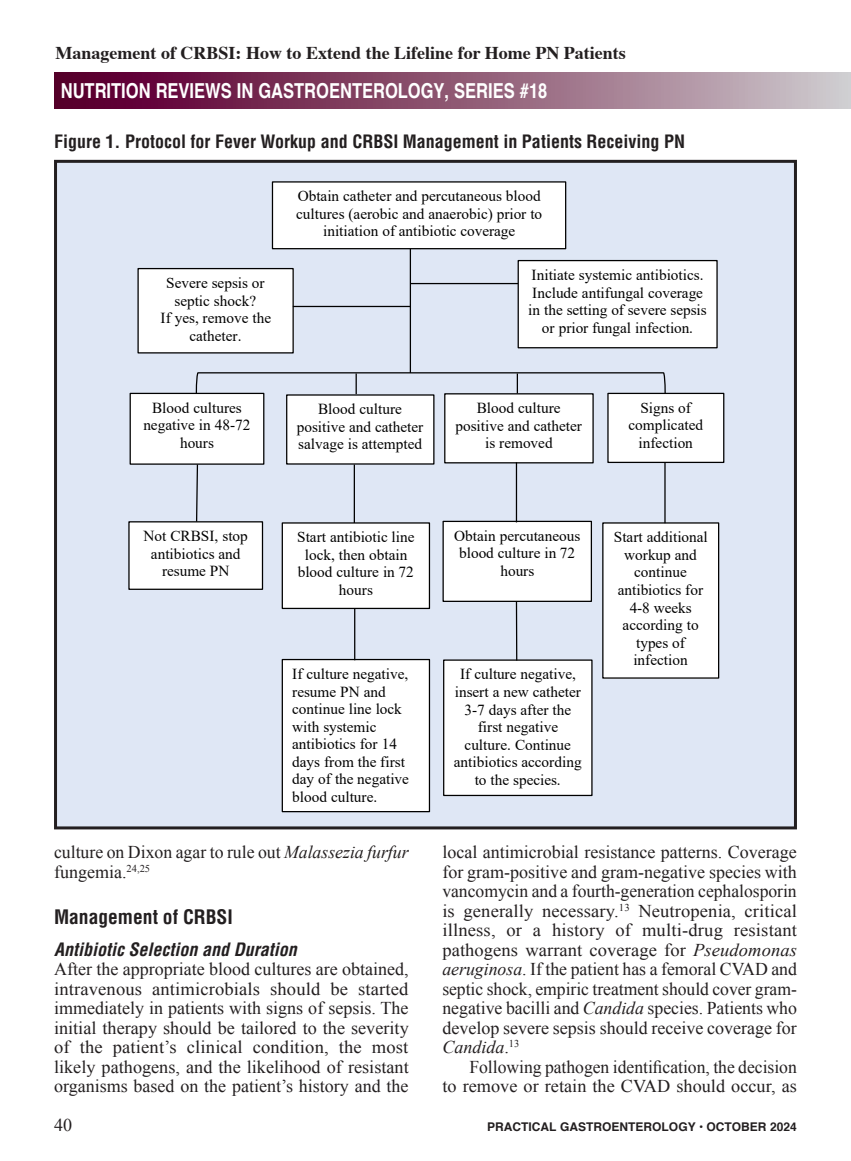
<style>
.page{position:relative;width:851px;height:1161px;background:#fff}
.page>*{position:absolute;margin:0;border:0;box-sizing:border-box;transform-origin:0 0}
.t1{font:700 20.7px "Helvetica";color:#fff;scale:.8 1}
.A_Subhead_first_line_only{font:700 condensed 19.5px "Helvetica LT Std";color:#231f20}
.A_Body_Copy-1st_P{font:18px/19.5px "Times New Roman";color:#231f20;text-align:justify}
.A_Body_Copy{font:18px/19.5px "Times New Roman";color:#231f20}
.A_Figure_Bold{font:700 condensed 18px "Helvetica LT Std";color:#231f20}
.t2{font:700 18px "Times";color:#231f20}
.Adrien_Subhead_Italic{font:italic 700 condensed 18px "Helvetica LT Std";color:#231f20}
.t3{font:15.3px/17.5px "Times New Roman";color:#000;text-align:center}
.t4{font:700 12px "Helvetica";color:#231f20}
.s1{font-style:italic}
</style>
<div class="page">
<div style="left:837px;top:72px;width:13px;height:36px;background:#cfced1"></div>
<div style="left:54px;top:73px;width:796px;height:36px;background:linear-gradient(to right,#540023,#ccc6c9)"></div>
<div style="left:56px;top:161px;width:739px;height:667px;background:#dfe7f5"></div>
<hr style="left:410px;top:240px;width:1px;height:133px;background:#000">
<div style="left:272px;top:182px;width:293px;height:67px;background:#fff"></div>
<div style="left:272px;top:181px;width:294px;height:68px;border:1px solid #000"></div>
<img style="left:273px;top:187px;width:292px;height:56px">
<div style="left:138px;top:269px;width:155px;height:84px;background:#fff"></div>
<div style="left:137px;top:268px;width:157px;height:86px;border:1px solid #000"></div>
<div style="left:518px;top:261px;width:199px;height:87px;background:#fff"></div>
<div style="left:517px;top:260px;width:200px;height:88px;border:1px solid #000"></div>
<img style="left:518px;top:266px;width:198px;height:72px">
<div style="left:287px;top:395px;width:147px;height:69px;background:#fff"></div>
<div style="left:286px;top:394px;width:148px;height:71px;border:1px solid #000"></div>
<div style="left:130px;top:393px;width:134px;height:71px;background:#fff"></div>
<div style="left:130px;top:393px;width:134px;height:72px;border:1px solid #000"></div>
<div style="left:445px;top:394px;width:148px;height:69px;background:#fff"></div>
<div style="left:444px;top:393px;width:149px;height:70px;border:1px solid #000"></div>
<div style="left:608px;top:393px;width:115px;height:69px;background:#fff"></div>
<div style="left:607px;top:393px;width:117px;height:70px;border:1px solid #000"></div>
<div style="left:603px;top:523px;width:115px;height:155px;background:#fff"></div>
<div style="left:602px;top:522px;width:117px;height:157px;border:1px solid #000"></div>
<img style="left:603px;top:528px;width:115px;height:139px">
<div style="left:443px;top:521px;width:148px;height:80px;background:#fff"></div>
<div style="left:442px;top:521px;width:150px;height:81px;border:1px solid #000"></div>
<div style="left:282px;top:523px;width:147px;height:85px;background:#fff"></div>
<div style="left:282px;top:522px;width:148px;height:87px;border:1px solid #000"></div>
<img style="left:283px;top:528px;width:1px;height:57px">
<div style="left:129px;top:522px;width:133px;height:67px;background:#fff"></div>
<div style="left:128px;top:521px;width:135px;height:69px;border:1px solid #000"></div>
<div style="left:282px;top:660px;width:147px;height:152px;background:#fff"></div>
<div style="left:282px;top:659px;width:148px;height:153px;border:1px solid #000"></div>
<img style="left:283px;top:667px;width:1px;height:139px">
<div style="left:443px;top:660px;width:149px;height:135px;background:#fff"></div>
<div style="left:443px;top:659px;width:149px;height:137px;border:1px solid #000"></div>
<img style="left:444px;top:667px;width:1px;height:82px">
<hr style="left:293px;top:306px;width:117px;height:1px;background:#000">
<hr style="left:411px;top:283px;width:107px;height:1px;background:#000">
<svg style="left:195px;top:463px;width:4px;height:60px"></svg>
<svg style="left:195px;top:372px;width:471px;height:23px"></svg>
<hr style="left:354px;top:465px;width:1px;height:58px;background:#000">
<hr style="left:516px;top:462px;width:1px;height:60px;background:#000">
<hr style="left:664px;top:463px;width:1px;height:60px;background:#000">
<hr style="left:516px;top:601px;width:1px;height:60px;background:#000">
<hr style="left:354px;top:608px;width:1px;height:52px;background:#000">
<div style="left:54px;top:160px;width:742px;height:669px;border:3px solid #231f20"></div>
<p class="t2" style="left:56px;top:35px;width:572px">Management of CRBSI: How to Extend the Lifeline for Home PN Patients</p>
<h1 class="t1" style="left:61px;top:74px;width:609px">NUTRITION REVIEWS IN GASTROENTEROLOGY, SERIES #18</h1>
<p class="A_Figure_Bold" style="left:54px;top:130px;width:632px">Figure 1. Protocol for Fever Workup and CRBSI Management in Patients Receiving PN</p>
<p class="t3" style="left:296px;top:187px;width:247px">Obtain catheter and percutaneous blood cultures (aerobic and anaerobic) prior to initiation of antibiotic coverage</p>
<p class="t3" style="left:160px;top:274px;width:112px">Severe sepsis or septic shock?<br>If yes, remove the catheter.</p>
<p class="t3" style="left:528px;top:265px;width:180px">Initiate systemic antibiotics.<br>Include antifungal coverage in the setting of severe sepsis or prior fungal infection.</p>
<p class="t3" style="left:143px;top:398px;width:108px">Blood cultures negative in 48-72 hours</p>
<p class="t3" style="left:455px;top:399px;width:128px">Blood culture positive and catheter is removed</p>
<p class="t3" style="left:628px;top:398px;width:76px">Signs of complicated infection</p>
<p class="t3" style="left:297px;top:400px;width:128px">Blood culture positive and catheter salvage is attempted</p>
<p class="t3" style="left:144px;top:527px;width:106px">Not CRBSI, stop antibiotics and resume PN</p>
<p class="t3" style="left:297px;top:528px;width:119px">Start antibiotic line lock, then obtain blood culture in 72 hours</p>
<p class="t3" style="left:454px;top:526px;width:128px">Obtain percutaneous blood culture in 72 hours</p>
<p class="t3" style="left:292px;top:664px;width:118px;text-align:left">If culture negative, resume PN and continue line lock with systemic antibiotics for 14 days from the first day of the negative blood culture.</p>
<p class="t3" style="left:454px;top:665px;width:129px">If culture negative, insert a new catheter<br>3-7 days after the first negative culture. Continue antibiotics according to the species.</p>
<p class="t3" style="left:613px;top:528px;width:96px">Start additional workup and continue antibiotics for<br>4-8 weeks according to types of infection</p>
<p class="A_Body_Copy" style="left:54px;top:842px;width:356px">culture on Dixon agar to rule out <span class="s1">Malassezia furfur </span>fungemia.<sup>24,25</sup></p>
<p class="A_Subhead_first_line_only" style="left:54px;top:905px;width:180px">Management of CRBSI</p>
<p class="Adrien_Subhead_Italic" style="left:54px;top:938px;width:244px">Antibiotic Selection and Duration</p>
<p class="A_Body_Copy-1st_P" style="left:54px;top:959px;width:356px">After the appropriate blood cultures are obtained, intravenous antimicrobials should be started immediately in patients with signs of sepsis. The initial therapy should be tailored to the severity of the patient’s clinical condition, the most likely pathogens, and the likelihood of resistant organisms based on the patient’s history and the</p>
<p class="A_Body_Copy-1st_P" style="left:442px;top:842px;width:356px">local antimicrobial resistance patterns. Coverage for gram-positive and gram-negative species with vancomycin and a fourth-generation cephalosporin is generally necessary.<sup>13</sup> Neutropenia, critical illness, or a history of multi-drug resistant pathogens warrant coverage for <span class="s1">Pseudomonas aeruginosa</span>. If the patient has a femoral CVAD and septic shock, empiric treatment should cover gram&shy;negative bacilli and <span class="s1">Candida</span> species. Patients who develop severe sepsis should receive coverage for <span class="s1">Candida</span>.<sup>13</sup></p>
<p class="A_Body_Copy" style="left:442px;top:1056px;width:356px;text-align:right">Following pathogen identification, the decision<br>to remove or retain the CVAD should occur, as</p>
<p class="A_Body_Copy-1st_P" style="left:54px;top:1115px;width:19px">40</p>
<p class="t4" style="left:487px;top:1117px;width:311px">PRACTICAL GASTROENTEROLOGY • OCTOBER 2024</p>
</div>
